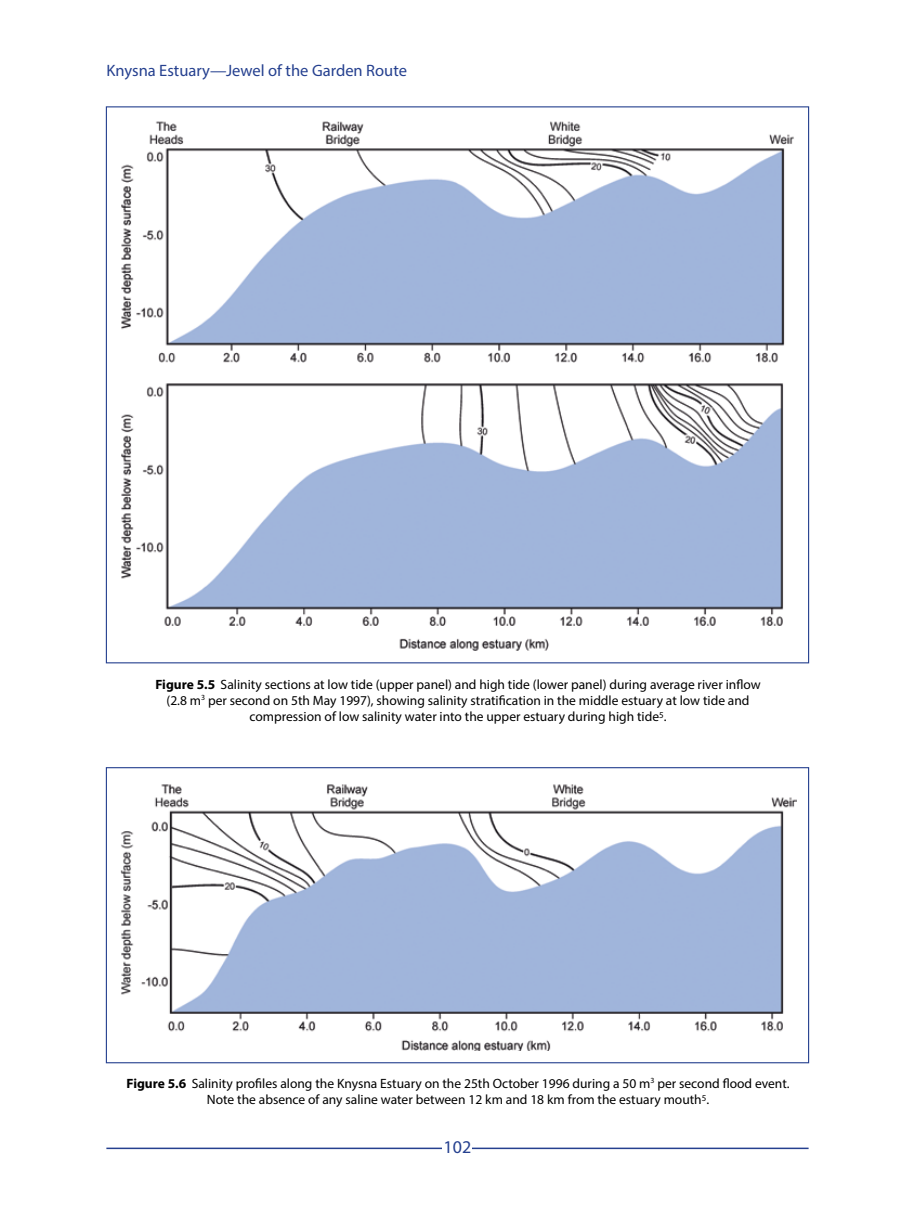
<style>
.page{position:relative;width:915px;height:1212px;background:#fff}
.page>*{position:absolute;margin:0;border:0;box-sizing:border-box;transform-origin:0 0}
.t1{font:18px "Myriad Pro";color:#25408f}
.t2{font:16.5px "Myriad Pro";color:#25408f}
.t3{font:13.5px/16.2px "Myriad Pro";color:#000;text-align:center}
.s1{font-weight:700}
</style>
<div class="page">
<hr style="left:106px;top:1147px;width:702px;height:2px;background:#25408f">
<div style="left:442px;top:1140px;width:30px;height:14px;background:#fff"></div>
<img style="left:121px;top:121px;width:673px;height:530px">
<img style="left:120px;top:784px;width:675px;height:266px">
<p class="t2" style="left:106px;top:60px;width:302px">Knysna Estuary—Jewel of the Garden Route</p>
<p class="t3" style="left:155px;top:676px;width:606px"><span class="s1">Figure 5.5</span> Salinity sections at low tide (upper panel) and high tide (lower panel) during average river inflow (2.8 m<sup>3</sup> per second on 5th May 1997), showing salinity stratification in the middle estuary at low tide and compression of low salinity water into the upper estuary during high tide<sup>5</sup>.</p>
<p class="t3" style="left:126px;top:1075px;width:664px"><span class="s1">Figure 5.6</span> Salinity profiles along the Knysna Estuary on the 25th October 1996 during a 50 m<sup>3</sup> per second flood event.<br>Note the absence of any saline water between 12 km and 18 km from the estuary mouth<sup>5</sup>.</p>
<h1 class="t1" style="left:443px;top:1136px;width:29px">102</h1>
</div>
